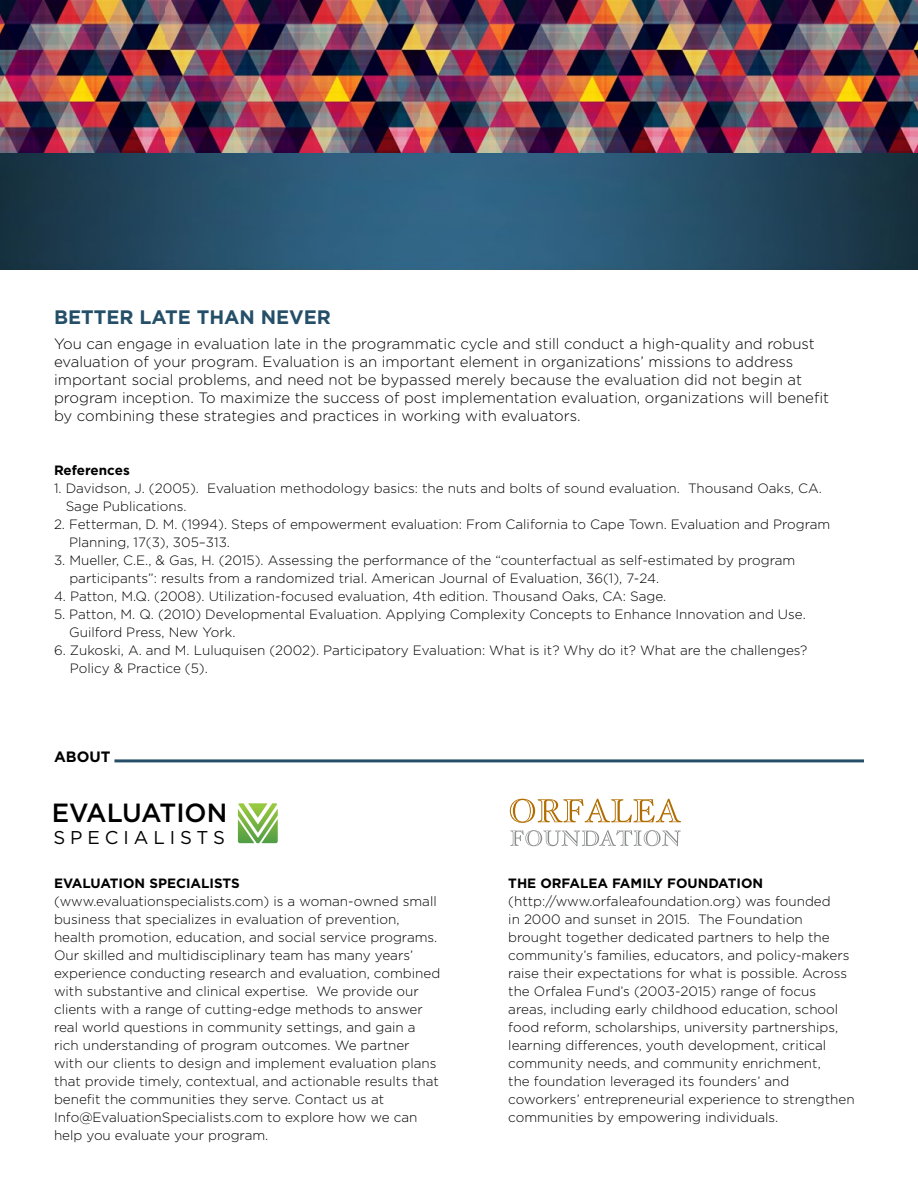
<style>
.page{position:relative;width:918px;height:1188px;background:#fff}
.page>*{position:absolute;margin:0;border:0;box-sizing:border-box;transform-origin:0 0}
.t1{font:500 26.25px "Gotham";color:#000}
.top_header{font:700 19.5px "Gotham";color:#254f68}
.t2{font:18.6px "Gotham";letter-spacing:.265em;color:#000}
.body{font:300 15px/18px "Gotham";color:#000}
.body-2{font:700 15px "Gotham";color:#000}
.body-3{font:300 13.5px/18px "Gotham";color:#000}
.body-4{font:700 13.5px "Gotham";color:#000}
.s1{font-weight:700}
</style>
<div class="page">
<img style="left:0;top:152px;width:918px;height:117px">
<img style="left:420px;top:0;width:498px;height:152px">
<img style="left:0;top:0;width:420px;height:152px">
<svg style="left:510px;top:799px;width:171px;height:24px"></svg>
<svg style="left:510px;top:830px;width:171px;height:16px"></svg>
<svg style="left:238px;top:803px;width:40px;height:40px"></svg>
<hr style="left:114px;top:759px;width:750px;height:3px;background:#254f68">
<p class="top_header" style="left:54px;top:305px;width:279px">BETTER LATE THAN NEVER</p>
<p class="body" style="left:54px;top:335px;width:777px">You can engage in evaluation late in the programmatic cycle and still conduct a high-quality and robust evaluation of your program. Evaluation is an important element in organizations’ missions to address important social problems, and need not be bypassed merely because the evaluation did not begin at program inception. To maximize the success of post implementation evaluation, organizations will benefit by combining these strategies and practices in working with evaluators.</p>
<p class="body-4" style="left:54px;top:462px;width:77px">References</p>
<p class="body-3" style="left:66px;top:479px;width:758px;text-indent:-12px">1. Davidson, J. (2005). Evaluation methodology basics: the nuts and bolts of sound evaluation. Thousand Oaks, CA.<br>Sage Publications.</p>
<p class="body-3" style="left:69px;top:515px;width:763px;text-indent:-15px">2. Fetterman, D. M. (1994). Steps of empowerment evaluation: From California to Cape Town. Evaluation and Program<br>Planning, 17(3), 305–313.</p>
<p class="body-3" style="left:69px;top:551px;width:727px;text-indent:-15px">3. Mueller, C.E., &amp; Gas, H. (2015). Assessing the performance of the “counterfactual as self-estimated by program participants”: results from a randomized trial. American Journal of Evaluation, 36(1), 7-24.</p>
<p class="body-3" style="left:54px;top:587px;width:614px">4. Patton, M.Q. (2008). Utilization-focused evaluation, 4th edition. Thousand Oaks, CA: Sage.</p>
<p class="body-3" style="left:69px;top:605px;width:738px;text-indent:-15px">5. Patton, M. Q. (2010) Developmental Evaluation. Applying Complexity Concepts to Enhance Innovation and Use.<br>Guilford Press, New York.</p>
<p class="body-3" style="left:70px;top:641px;width:739px;text-indent:-16px">6. Zukoski, A. and M. Luluquisen (2002). Participatory Evaluation: What is it? Why do it? What are the challenges?<br>Policy &amp; Practice (5).</p>
<p class="body-2" style="left:54px;top:746px;width:58px">ABOUT</p>
<p class="t1" style="left:52px;top:796px;width:177px">EVALUATION</p>
<p class="t2" style="left:53px;top:825px;width:173px">SPECIALISTS</p>
<p class="body-3" style="left:54px;top:874px;width:388px"><span class="s1">EVALUATION SPECIALISTS </span>(www.evaluationspecialists.com) is a woman-owned small business that specializes in evaluation of prevention, health promotion, education, and social service programs.<br>Our skilled and multidisciplinary team has many years’ experience conducting research and evaluation, combined with substantive and clinical expertise. We provide our clients with a range of cutting-edge methods to answer real world questions in community settings, and gain a rich understanding of program outcomes. We partner with our clients to design and implement evaluation plans that provide timely, contextual, and actionable results that benefit the communities they serve. Contact us at Info@EvaluationSpecialists.com to explore how we can help you evaluate your program.</p>
<p class="body-3" style="left:508px;top:874px;width:348px"><span class="s1">THE ORFALEA FAMILY FOUNDATION </span>(http://www.orfaleafoundation.org) was founded<br>in 2000 and sunset in 2015. The Foundation brought together dedicated partners to help the community’s families, educators, and policy-makers raise their expectations for what is possible. Across the Orfalea Fund’s (2003-2015) range of focus areas, including early childhood education, school food reform, scholarships, university partnerships, learning differences, youth development, critical community needs, and community enrichment,<br>the foundation leveraged its founders’ and coworkers’ entrepreneurial experience to strengthen communities by empowering individuals.</p>
</div>
